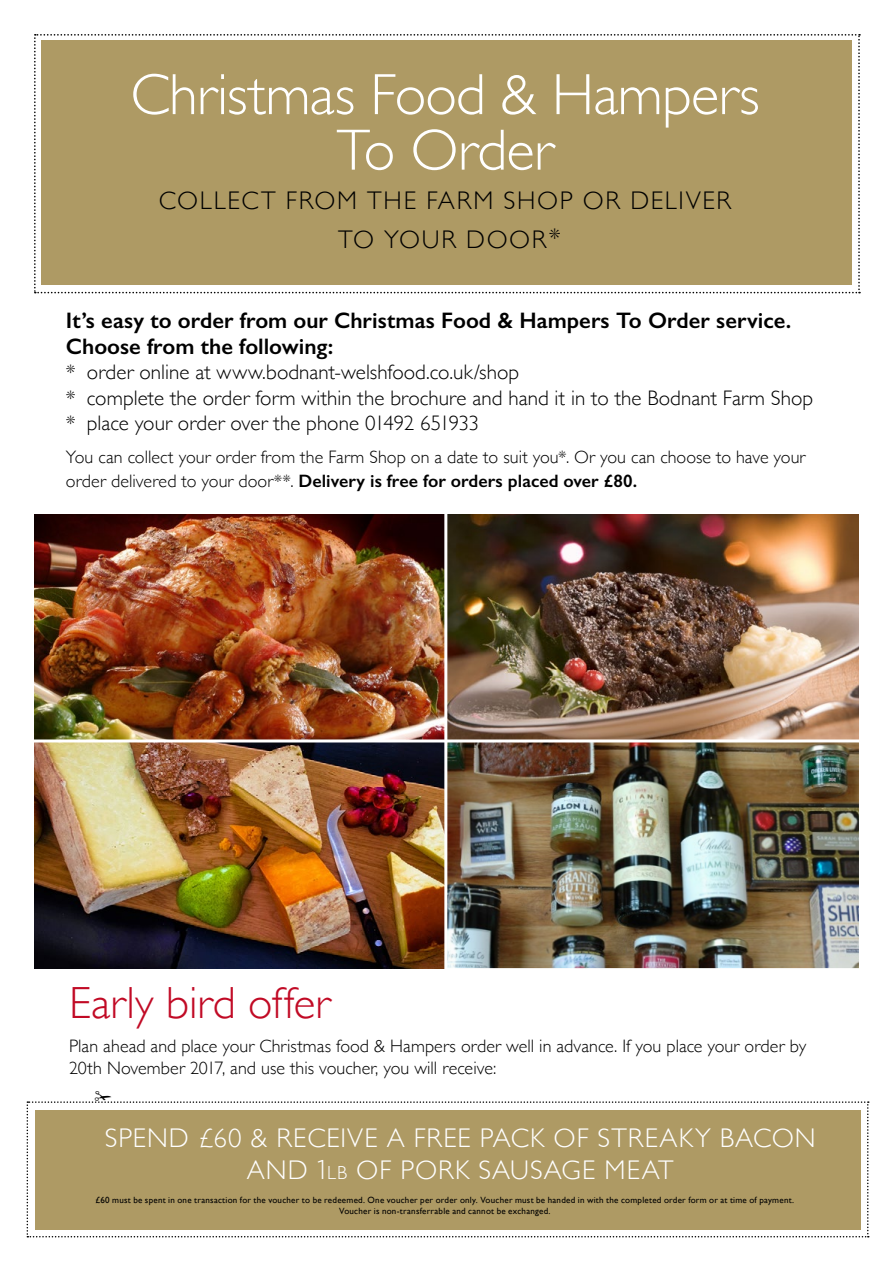
<style>
.page{position:relative;width:893px;height:1263px;background:#fff}
.page>*{position:absolute;margin:0;border:0;box-sizing:border-box;transform-origin:0 0}
.t1{font:300 58.5px/55.5px "Gill Sans";letter-spacing:-.01em;color:#fff;text-align:center}
.t2{font:300 45px "Gill Sans";color:#c10a25}
.t3{font:300 27px/32.4px "Gill Sans";letter-spacing:.035em;color:#fff;text-align:center}
.t4{font:300 25.5px/39px "Gill Sans";letter-spacing:.065em;color:#000;text-align:center}
.t5{font:600 22.5px/25.5px "Gill Sans";color:#000}
.t6{font:300 21px/25.5px "Gill Sans";color:#000}
.t7{font:300 18px/24px "Gill Sans";color:#000}
.t8{font:9px/10.8px "Gill Sans";letter-spacing:.025em;color:#000;text-align:center}
.s1{font-weight:600}
.s2{font-family:"Gotham"}
.s3{font-size:18.9px}
</style>
<div class="page">
<svg style="left:34px;top:34px;width:826px;height:259px"></svg>
<div style="left:42px;top:41px;width:810px;height:244px;background:#ae9a64"></div>
<img style="left:34px;top:514px;width:825px;height:454px">
<hr style="left:28px;top:739px;width:835px;height:3px;background:#fff">
<hr style="left:444px;top:507px;width:3px;height:481px;background:#fff">
<svg style="left:27px;top:1101px;width:842px;height:136px;background:#b6a576"></svg>
<h1 class="t1" style="left:130px;top:64px;width:631px">Christmas Food &amp; Hampers<br>To Order</h1>
<h3 class="t4" style="left:159px;top:180px;width:574px">COLLECT FROM THE FARM SHOP OR DELIVER<br>TO YOUR DOOR*</h3>
<p class="t5" style="left:66px;top:308px;width:727px">It’s easy to order from our Christmas Food &amp; Hampers To Order service.<br>Choose from the following:</p>
<p class="t6" style="left:66px;top:359px;width:749px">* order online at www.bodnant-welshfood.co.uk/shop<br>* complete the order form within the brochure and hand it in to the Bodnant Farm Shop * place your order over the phone 01492 651933</p>
<p class="t7" style="left:66px;top:444px;width:741px">You can collect your order from the Farm Shop on a date to suit you*. Or you can choose to have your order delivered to your door**. <span class="s1">Delivery is free for orders placed over £80.</span></p>
<h2 class="t2" style="left:69px;top:968px;width:263px">Early bird offer</h2>
<p class="t7" style="left:69px;top:1035px;width:739px;line-height:21.6px">Plan ahead and place your Christmas food &amp; Hampers order well in advance. If you place your order by<br>20th November 2017, and use this voucher, you will receive:</p>
<h3 class="t3" style="left:105px;top:1120px;width:712px">SPEND £60 &amp; RECEIVE A FREE PACK OF STREAKY BACON<br>AND <span class="s2">1</span><span class="s3">lb</span> OF PORK SAUSAGE MEAT</h3>
<p class="t8" style="left:96px;top:1195px;width:700px">£60 must be spent in one transaction for the voucher to be redeemed. One voucher per order only. Voucher must be handed in with the completed order form or at time of payment.<br>Voucher is non-transferrable and cannot be exchanged.</p>
</div>
